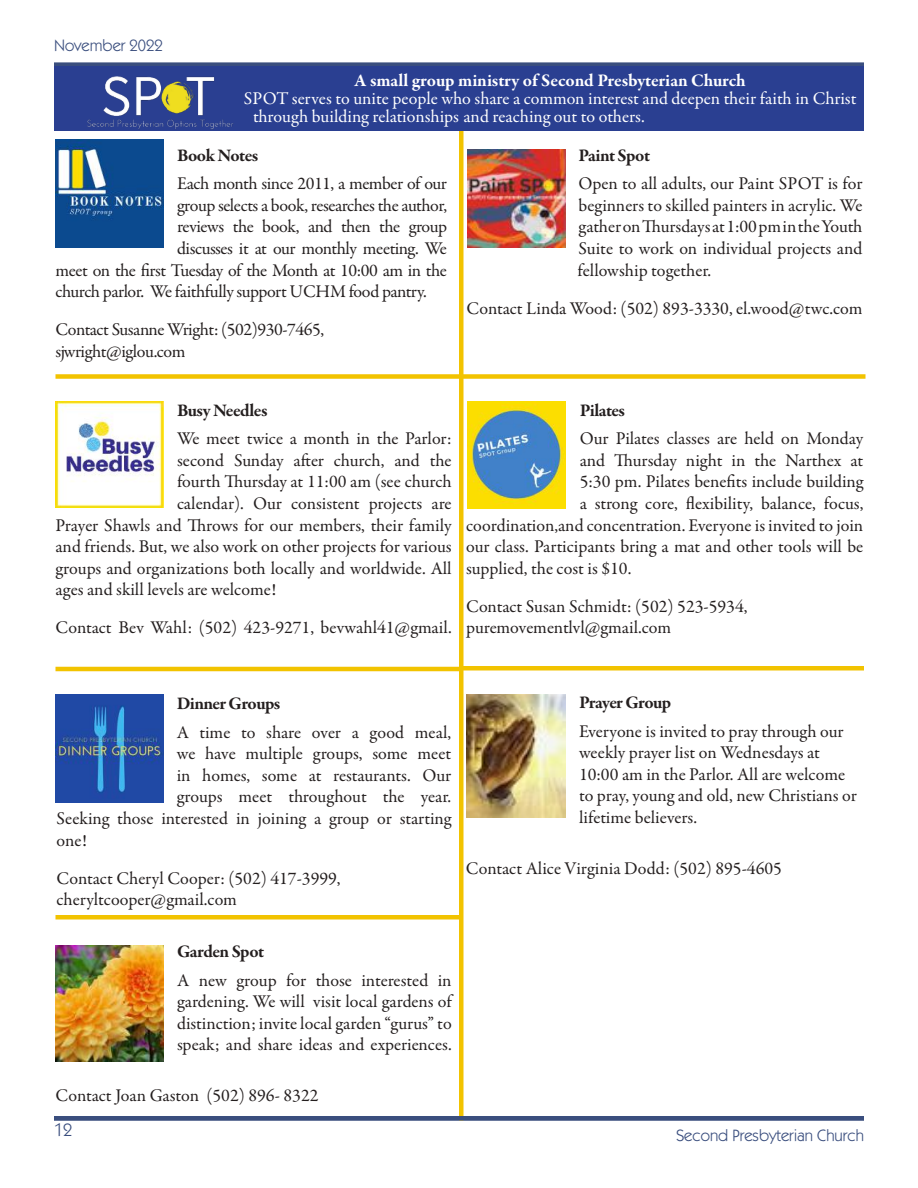
<style>
.page{position:relative;width:918px;height:1188px;background:#fff}
.page>*{position:absolute;margin:0;border:0;box-sizing:border-box;transform-origin:0 0}
.t1{font:18px/21.6px "Garamond Premr Pro";letter-spacing:-.005em;color:#241f1f}
.t2{font:18px/21.6px "Garamond Premr Pro";letter-spacing:-.025em;color:#241f1f}
.t3{font:18px/18px "Garamond Premr Pro";color:#fff}
.t4{font:700 18px "Garamond Premr Pro";letter-spacing:-.03em;color:#241f1f}
.t5{font:700 18px "Garamond Premr Pro";letter-spacing:-.005em;color:#fff}
.t6{font:18px "ITC Kabel Std";color:#3a4e7e}
.t7{font:16.5px "ITC Kabel Std";color:#3a4e7e}
.s1{font-size:22.5px;color:#fff}
</style>
<div class="page">
<div style="left:459px;top:123px;width:5px;height:997px;background:#f2c300"></div>
<hr style="left:54px;top:63px;width:810px;height:4px;background:#3a4e7e">
<div style="left:55px;top:66px;width:809px;height:65px;background:#2a3f91"></div>
<img style="left:87px;top:76px;width:146px;height:53px">
<img style="left:56px;top:401px;width:108px;height:107px">
<img style="left:56px;top:140px;width:108px;height:108px">
<img style="left:56px;top:694px;width:107px;height:108px">
<img style="left:56px;top:945px;width:108px;height:117px">
<img style="left:467px;top:401px;width:99px;height:107px">
<img style="left:467px;top:149px;width:98px;height:99px">
<img style="left:466px;top:694px;width:100px;height:123px">
<div style="left:56px;top:374px;width:404px;height:5px;background:#f2c300"></div>
<div style="left:460px;top:374px;width:406px;height:5px;background:#f2c300"></div>
<hr style="left:56px;top:667px;width:404px;height:4px;background:#f2c300">
<hr style="left:461px;top:666px;width:403px;height:4px;background:#f2c300">
<div style="left:56px;top:915px;width:404px;height:5px;background:#f2c300"></div>
<hr style="left:54px;top:1116px;width:810px;height:4px;background:#3a4e7e">
<p class="t7" style="left:54px;top:36px;width:110px">November 2022</p>
<p class="t5" style="left:354px;top:69px;width:393px">A small group ministry of Second Presbyterian Church</p>
<p class="t3" style="left:253px;top:90px;width:605px;text-indent:-9px">SPOT serves to unite people who share a common interest and deepen their faith in Christ through building relationships and reaching out to others.</p>
<p class="t4" style="left:177px;top:144px;width:83px">Book Notes</p>
<p class="t2" style="left:177px;top:173px;width:271px">Each month since 2011, a member of our</p>
<p class="t2" style="left:177px;top:195px;width:272px">group selects a book, researches the author,</p>
<p class="t2" style="left:177px;top:216px;width:272px">reviews the book, and then the group</p>
<p class="t2" style="left:177px;top:238px;width:272px">discusses it at our monthly meeting. We</p>
<p class="t2" style="left:56px;top:260px;width:393px">meet on the first Tuesday of the Month at 10:00 am in the</p>
<p class="t2" style="left:56px;top:281px;width:373px">church parlor. We faithfully support UCHM food pantry.</p>
<p class="t2" style="left:56px;top:319px;width:270px">Contact Susanne Wright: (502)930-7465, sjwright@iglou.com</p>
<p class="t4" style="left:579px;top:144px;width:73px">Paint Spot</p>
<p class="t1" style="left:578px;top:173px;width:287px;text-align:justify">Open to all adults, our Paint SPOT is for beginners to skilled painters in acrylic. We gather on Thursdays at 1:00 pm in the Youth Suite to work on individual projects and fellowship together.</p>
<p class="t1" style="left:466px;top:298px;width:398px">Contact Linda Wood: (502) 893-3330, el.wood@twc.com</p>
<p class="t4" style="left:177px;top:399px;width:92px">Busy Needles</p>
<p class="t1" style="left:177px;top:428px;width:276px">We meet twice a month in the Parlor:</p>
<p class="t1" style="left:177px;top:450px;width:276px">second Sunday after church, and the</p>
<p class="t1" style="left:177px;top:471px;width:276px">fourth Thursday at 11:00 am (see church</p>
<p class="t1" style="left:177px;top:493px;width:276px">calendar). Our consistent projects are</p>
<p class="t1" style="left:56px;top:515px;width:398px">Prayer Shawls and Throws for our members, their family</p>
<p class="t1" style="left:56px;top:536px;width:398px">and friends. But, we also work on other projects for various</p>
<p class="t1" style="left:56px;top:558px;width:398px">groups and organizations both locally and worldwide. All</p>
<p class="t1" style="left:56px;top:579px;width:222px">ages and skill levels are welcome!</p>
<p class="t1" style="left:56px;top:617px;width:398px">Contact Bev Wahl: (502) 423-9271, bevwahl41@gmail.</p>
<p class="t4" style="left:580px;top:399px;width:47px">Pilates</p>
<p class="t1" style="left:580px;top:428px;width:285px">Our Pilates classes are held on Monday</p>
<p class="t1" style="left:580px;top:450px;width:285px">and Thursday night in the Narthex at</p>
<p class="t1" style="left:580px;top:471px;width:285px">5:30 pm. Pilates benefits include building</p>
<p class="t1" style="left:580px;top:493px;width:285px">a strong core, flexibility, balance, focus,</p>
<p class="t1" style="left:466px;top:515px;width:399px">coordination,and concentration. Everyone is invited to join</p>
<p class="t1" style="left:466px;top:536px;width:399px">our class. Participants bring a mat and other tools will be</p>
<p class="t1" style="left:466px;top:558px;width:167px">supplied, the cost is $10.</p>
<p class="t1" style="left:466px;top:596px;width:283px">Contact Susan Schmidt: (502) 523-5934, puremovementlvl@gmail.com</p>
<p class="t4" style="left:177px;top:693px;width:105px">Dinner Groups</p>
<p class="t1" style="left:177px;top:722px;width:276px">A time to share over a good meal,</p>
<p class="t1" style="left:177px;top:743px;width:276px">we have multiple groups, some meet</p>
<p class="t1" style="left:177px;top:765px;width:276px">in homes, some at restaurants. Our</p>
<p class="t1" style="left:177px;top:786px;width:276px">groups meet throughout the year.</p>
<p class="t1" style="left:57px;top:808px;width:396px">Seeking those interested in joining a group or starting</p>
<p class="t1" style="left:57px;top:830px;width:32px">one!</p>
<p class="t1" style="left:57px;top:868px;width:286px">Contact Cheryl Cooper: (502) 417-3999, cheryltcooper@gmail.com</p>
<p class="t4" style="left:177px;top:941px;width:89px">Garden Spot</p>
<p class="t1" style="left:177px;top:970px;width:276px;text-align:justify">A new group for those interested in gardening. We will visit local gardens of distinction; invite local garden “gurus” to speak; and share ideas and experiences.</p>
<p class="t1" style="left:56px;top:1085px;width:265px">Contact Joan Gaston (502) 896- 8322</p>
<p class="t6" style="left:54px;top:1119px;width:19px">12</p>
<p class="t4" style="left:579px;top:692px;width:94px">Prayer Group</p>
<p class="t1" style="left:579px;top:721px;width:279px">Everyone is invited to pray through our weekly prayer list on Wednesdays at 10:00 am in the Parlor. All are welcome to pray, young and old, new Christians or lifetime believers.</p>
<p class="t1" style="left:466px;top:858px;width:318px">Contact Alice Virginia Dodd: (502) 895-4605</p>
<p class="t7" style="left:665px;top:1125px;width:200px"><span class="s1">I</span> Second Presbyterian Church</p>
</div>
